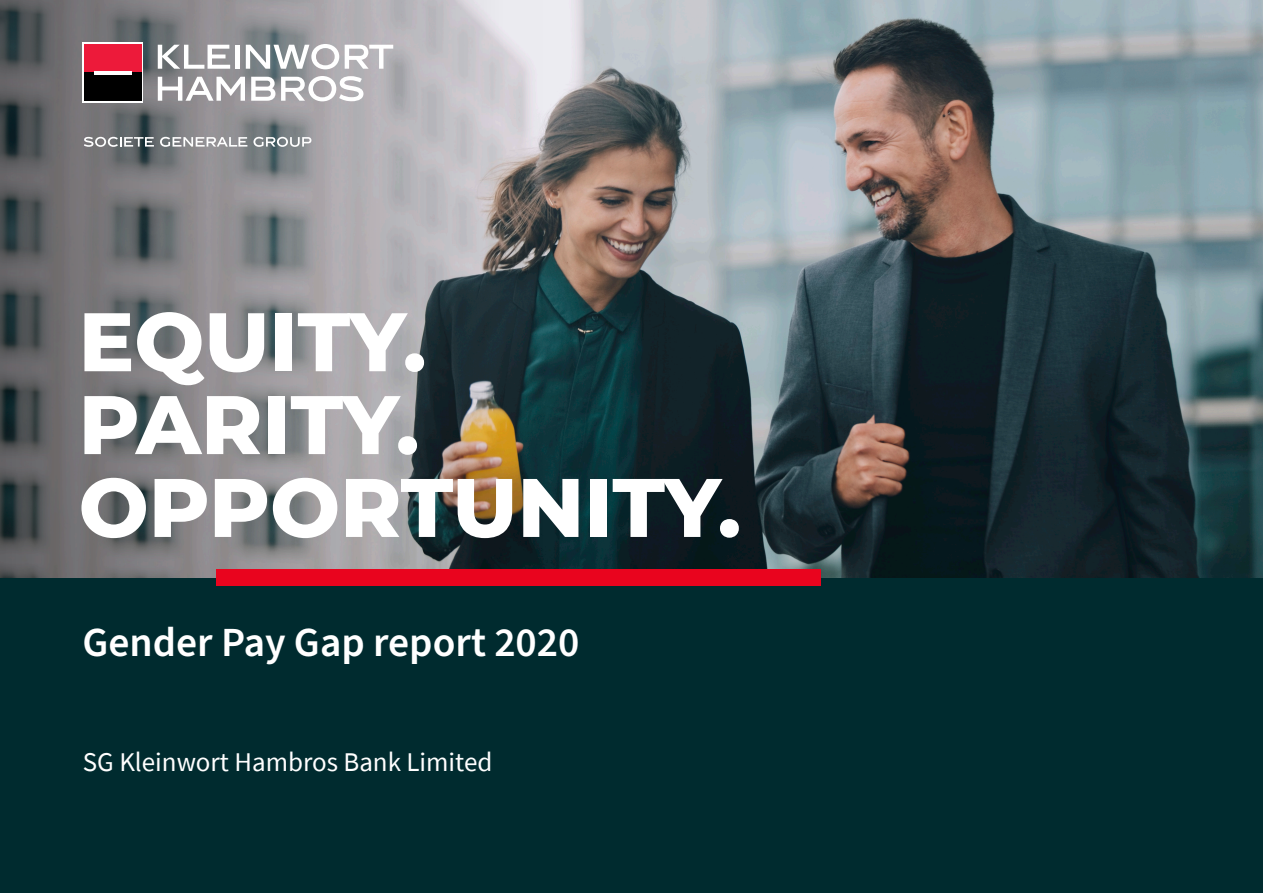
<style>
.page{position:relative;width:1263px;height:893px;background:#fff}
.page>*{position:absolute;margin:0;border:0;box-sizing:border-box;transform-origin:0 0}
.t1{font:800 82.8px/82.8px "Montserrat";color:#fff}
.t2{font:600 41.4px "Source Sans Pro";color:#fff}
.t3{font:27px "Source Sans Pro";color:#fff}
</style>
<div class="page">
<img style="left:542px;top:0;width:721px;height:578px">
<svg style="left:0;top:0;width:542px;height:578px;background:#808183"></svg>
<div style="left:0;top:578px;width:1263px;height:315px;background:#002b2f"></div>
<div style="left:216px;top:569px;width:605px;height:17px;background:#e9041e"></div>
<div style="left:82px;top:43px;width:61px;height:60px;background:linear-gradient(to right,#fff,#fff)"></div>
<div style="left:84px;top:44px;width:57px;height:29px;background:#ed1a3a"></div>
<div style="left:84px;top:73px;width:57px;height:28px;background:#000"></div>
<hr style="left:94px;top:71px;width:37px;height:3px;background:#fff">
<svg style="left:158px;top:45px;width:72px;height:24px"></svg>
<hr style="left:235px;top:45px;width:4px;height:24px;background:#fff">
<svg style="left:246px;top:44px;width:93px;height:25px"></svg>
<svg style="left:345px;top:45px;width:48px;height:24px"></svg>
<svg style="left:158px;top:77px;width:87px;height:24px"></svg>
<svg style="left:251px;top:77px;width:24px;height:24px"></svg>
<svg style="left:281px;top:76px;width:82px;height:25px"></svg>
<svg style="left:84px;top:137px;width:70px;height:10px"></svg>
<svg style="left:160px;top:137px;width:87px;height:10px"></svg>
<svg style="left:253px;top:137px;width:58px;height:10px"></svg>
<p class="t1" style="left:79px;top:296px;width:664px">EQUITY.<br>PARITY.<br>OPPORTUNITY.</p>
<p class="t2" style="left:82px;top:614px;width:498px">Gender Pay Gap report 2020</p>
<p class="t3" style="left:83px;top:745px;width:411px">SG Kleinwort Hambros Bank Limited</p>
</div>
